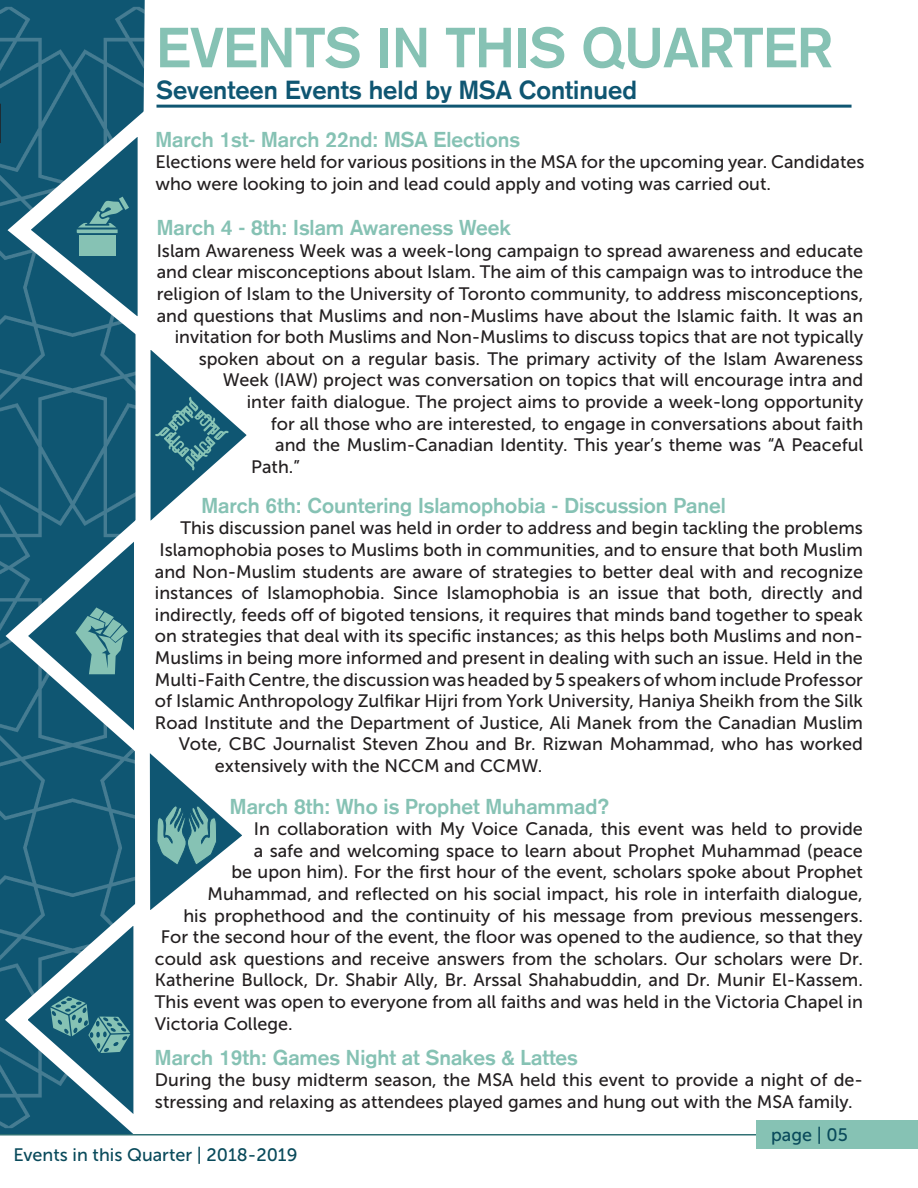
<style>
.page{position:relative;width:918px;height:1188px;background:#fff}
.page>*{position:absolute;margin:0;border:0;box-sizing:border-box;transform-origin:0 0}
.t1{font:700 55.5px "Akzidenz Grotesk CE";color:#86c2b4}
.t2{font:700 25.5px "Akzidenz Grotesk CE";color:#0f5672}
.t3{font:700 21px "Akzidenz Grotesk CE";color:#86c2b4}
.t4{font:18px/21.6px "Museo Sans 500";color:#231f20}
.t5{font:18px "Museo Sans 500";color:#094a5b}
</style>
<div class="page">
<img style="left:0;top:0;width:145px;height:875px">
<svg style="left:0;top:492px;width:16px;height:288px;background:#1c5f79"></svg>
<svg style="left:0;top:875px;width:133px;height:259px;background:#1b5e79"></svg>
<svg style="left:0;top:87px;width:160px;height:277px;background:#24657e"></svg>
<hr style="left:157px;top:105px;width:695px;height:3px;background:#0f5672">
<div style="left:756px;top:1121px;width:162px;height:28px;background:#86c2b4"></div>
<hr style="left:0;top:1134px;width:756px;height:2px;background:#317174">
<svg style="left:16px;top:120px;width:231px;height:1011px"></svg>
<p class="t1" style="left:157px;top:14px;width:677px">EVENTS IN THIS QUARTER</p>
<p class="t2" style="left:157px;top:74px;width:482px">Seventeen Events held by MSA Continued</p>
<p class="t3" style="left:155px;top:127px;width:366px">March 1st- March 22nd: MSA Elections</p>
<p class="t4" style="left:155px;top:152px;width:711px">Elections were held for various positions in the MSA for the upcoming year. Candidates who were looking to join and lead could apply and voting was carried out.</p>
<p class="t3" style="left:157px;top:215px;width:356px">March 4 - 8th: Islam Awareness Week</p>
<p class="t4" style="left:157px;top:240px;width:708px">Islam Awareness Week was a week-long campaign to spread awareness and educate</p>
<p class="t4" style="left:157px;top:262px;width:708px">and clear misconceptions about Islam. The aim of this campaign was to introduce the</p>
<p class="t4" style="left:157px;top:283px;width:708px">religion of Islam to the University of Toronto community, to address misconceptions,</p>
<p class="t4" style="left:157px;top:305px;width:708px">and questions that Muslims and non-Muslims have about the Islamic faith. It was an</p>
<p class="t4" style="left:175px;top:326px;width:690px">invitation for both Muslims and Non-Muslims to discuss topics that are not typically</p>
<p class="t4" style="left:199px;top:348px;width:666px">spoken about on a regular basis. The primary activity of the Islam Awareness</p>
<p class="t4" style="left:223px;top:370px;width:642px">Week (IAW) project was conversation on topics that will encourage intra and</p>
<p class="t4" style="left:247px;top:391px;width:618px">inter faith dialogue. The project aims to provide a week-long opportunity</p>
<p class="t4" style="left:271px;top:413px;width:594px">for all those who are interested, to engage in conversations about faith</p>
<p class="t4" style="left:275px;top:434px;width:590px">and the Muslim-Canadian Identity. This year’s theme was “A Peaceful</p>
<p class="t4" style="left:251px;top:456px;width:50px">Path.”</p>
<p class="t3" style="left:201px;top:492px;width:526px">March 6th: Countering Islamophobia - Discussion Panel</p>
<p class="t4" style="left:180px;top:517px;width:684px">This discussion panel was held in order to address and begin tackling the problems</p>
<p class="t4" style="left:159px;top:539px;width:705px">Islamophobia poses to Muslims both in communities, and to ensure that both Muslim</p>
<p class="t4" style="left:155px;top:561px;width:710px">and Non-Muslim students are aware of strategies to better deal with and recognize</p>
<p class="t4" style="left:155px;top:582px;width:710px">instances of Islamophobia. Since Islamophobia is an issue that both, directly and</p>
<p class="t4" style="left:155px;top:604px;width:709px">indirectly, feeds off of bigoted tensions, it requires that minds band together to speak</p>
<p class="t4" style="left:155px;top:625px;width:710px">on strategies that deal with its specific instances; as this helps both Muslims and non-</p>
<p class="t4" style="left:155px;top:647px;width:710px">Muslims in being more informed and present in dealing with such an issue. Held in the</p>
<p class="t4" style="left:155px;top:669px;width:710px">Multi-Faith Centre, the discussion was headed by 5 speakers of whom include Professor</p>
<p class="t4" style="left:155px;top:690px;width:710px">of Islamic Anthropology Zulfikar Hijri from York University, Haniya Sheikh from the Silk</p>
<p class="t4" style="left:155px;top:712px;width:710px">Road Institute and the Department of Justice, Ali Manek from the Canadian Muslim</p>
<p class="t4" style="left:179px;top:733px;width:686px">Vote, CBC Journalist Steven Zhou and Br. Rizwan Mohammad, who has worked</p>
<p class="t4" style="left:215px;top:755px;width:329px">extensively with the NCCM and CCMW.</p>
<p class="t3" style="left:230px;top:793px;width:381px">March 8th: Who is Prophet Muhammad?</p>
<p class="t4" style="left:254px;top:818px;width:610px">In collaboration with My Voice Canada, this event was held to provide</p>
<p class="t4" style="left:254px;top:840px;width:610px">a safe and welcoming space to learn about Prophet Muhammad (peace</p>
<p class="t4" style="left:231px;top:862px;width:633px">be upon him). For the first hour of the event, scholars spoke about Prophet</p>
<p class="t4" style="left:207px;top:883px;width:657px">Muhammad, and reflected on his social impact, his role in interfaith dialogue,</p>
<p class="t4" style="left:183px;top:905px;width:681px">his prophethood and the continuity of his message from previous messengers.</p>
<p class="t4" style="left:161px;top:926px;width:703px">For the second hour of the event, the floor was opened to the audience, so that they</p>
<p class="t4" style="left:155px;top:948px;width:710px">could ask questions and receive answers from the scholars. Our scholars were Dr.</p>
<p class="t4" style="left:155px;top:970px;width:709px">Katherine Bullock, Dr. Shabir Ally, Br. Arssal Shahabuddin, and Dr. Munir El-Kassem.</p>
<p class="t4" style="left:155px;top:991px;width:709px">This event was open to everyone from all faiths and was held in the Victoria Chapel in</p>
<p class="t4" style="left:155px;top:1013px;width:139px">Victoria College.</p>
<p class="t3" style="left:155px;top:1044px;width:424px">March 19th: Games Night at Snakes &amp; Lattes</p>
<p class="t4" style="left:155px;top:1069px;width:710px">During the busy midterm season, the MSA held this event to provide a night of de&shy;stressing and relaxing as attendees played games and hung out with the MSA family.</p>
<p class="t5" style="left:771px;top:1125px;width:78px">page | 05</p>
<p class="t5" style="left:14px;top:1145px;width:286px">Events in this Quarter | 2018-2019</p>
</div>
